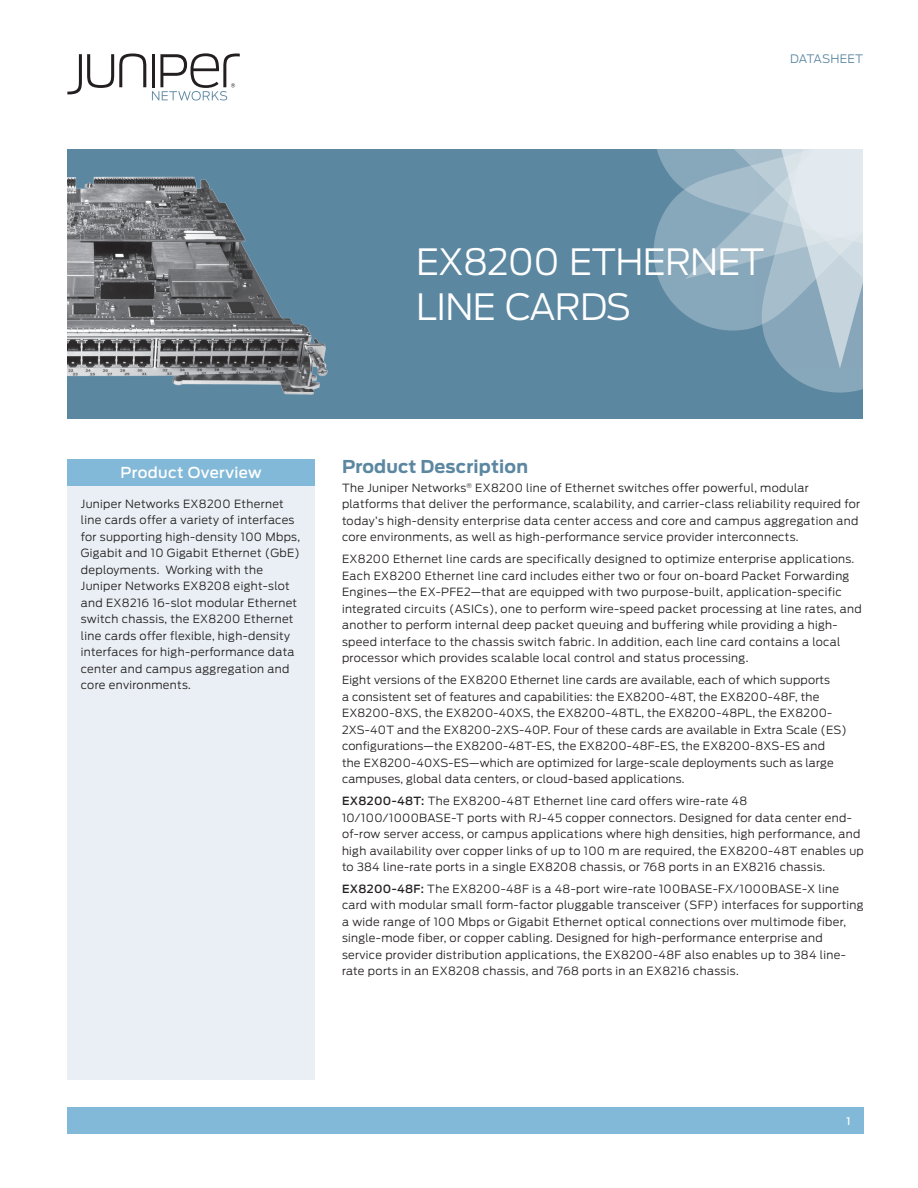
<style>
.page{position:relative;width:918px;height:1188px;background:#fff}
.page>*{position:absolute;margin:0;border:0;box-sizing:border-box;transform-origin:0 0}
.t1{font:300 36px/45px "Antenna";letter-spacing:-.02em;color:#fff}
.t2{font:700 17.7px "Antenna";letter-spacing:.01em;color:#5c87a1}
.t3{font:500 15px "Antenna";letter-spacing:.03em;color:#fff}
.t4{font:300 11.7px "Antenna";letter-spacing:.01em;color:#5c87a1}
.t5{font:300 11.25px/16.5px "Antenna";letter-spacing:.03em;color:#231f20}
.t6{font:500 10.5px "Antenna";color:#fff}
.s1{font-weight:500}
</style>
<div class="page">
<div style="left:68px;top:1107px;width:796px;height:27px;background:#83b9d8"></div>
<svg style="left:67px;top:54px;width:79px;height:40px"></svg>
<svg style="left:152px;top:53px;width:88px;height:48px"></svg>
<div style="left:68px;top:149px;width:795px;height:270px;background:#5c87a1"></div>
<svg style="left:654px;top:149px;width:209px;height:243px"></svg>
<div style="left:67px;top:459px;width:248px;height:27px;background:#83b9d8"></div>
<div style="left:67px;top:486px;width:248px;height:594px;background:#e9eff4"></div>
<img style="left:67px;top:176px;width:261px;height:243px">
<p class="t4" style="left:790px;top:52px;width:74px">DATASHEET</p>
<h1 class="t1" style="left:416px;top:240px;width:252px">EX8200 Ethernet<br>Line</h1>
<h1 class="t1" style="left:505px;top:285px;width:51px">Cards</h1>
<h3 class="t3" style="left:121px;top:464px;width:143px">Product Overview</h3>
<p class="t5" style="left:81px;top:496px;width:221px">Juniper Networks EX8200 Ethernet line cards offer a variety of interfaces for supporting high-density 100 Mbps, Gigabit and 10 Gigabit Ethernet (GbE) deployments. Working with the Juniper Networks EX8208 eight-slot and EX8216 16-slot modular Ethernet switch chassis, the EX8200 Ethernet line cards offer flexible, high-density interfaces for high-performance data center and campus aggregation and core environments.</p>
<h2 class="t2" style="left:342px;top:456px;width:188px">Product Description</h2>
<p class="t5" style="left:342px;top:479px;width:520px">The Juniper Networks<sup>®</sup> EX8200 line of Ethernet switches offer powerful, modular platforms that deliver the performance, scalability, and carrier-class reliability required for today’s high-density enterprise data center access and core and campus aggregation and core environments, as well as high-performance service provider interconnects.</p>
<p class="t5" style="left:342px;top:551px;width:521px">EX8200 Ethernet line cards are specifically designed to optimize enterprise applications.<br>Each EX8200 Ethernet line card includes either two or four on-board Packet Forwarding Engines—the EX-PFE2—that are equipped with two purpose-built, application-specific integrated circuits (ASICs), one to perform wire-speed packet processing at line rates, and another to perform internal deep packet queuing and buffering while providing a high&shy;speed interface to the chassis switch fabric. In addition, each line card contains a local processor which provides scalable local control and status processing.</p>
<p class="t5" style="left:342px;top:672px;width:506px">Eight versions of the EX8200 Ethernet line cards are available, each of which supports<br>a consistent set of features and capabilities: the EX8200-48T, the EX8200-48F, the EX8200-8XS, the EX8200-40XS, the EX8200-48TL, the EX8200-48PL, the EX8200- 2XS-40T and the EX8200-2XS-40P. Four of these cards are available in Extra Scale (ES) configurations—the EX8200-48T-ES, the EX8200-48F-ES, the EX8200-8XS-ES and<br>the EX8200-40XS-ES—which are optimized for large-scale deployments such as large campuses, global data centers, or cloud-based applications.</p>
<p class="t5" style="left:342px;top:793px;width:523px"><span class="s1">EX8200-48T:</span> The EX8200-48T Ethernet line card offers wire-rate 48<br>10/100/1000BASE-T ports with RJ-45 copper connectors. Designed for data center end&shy;of-row server access, or campus applications where high densities, high performance, and high availability over copper links of up to 100 m are required, the EX8200-48T enables up to 384 line-rate ports in a single EX8208 chassis, or 768 ports in an EX8216 chassis.</p>
<p class="t5" style="left:342px;top:881px;width:523px"><span class="s1">EX8200-48F:</span> The EX8200-48F is a 48-port wire-rate 100BASE-FX/1000BASE-X line card with modular small form-factor pluggable transceiver (SFP) interfaces for supporting a wide range of 100 Mbps or Gigabit Ethernet optical connections over multimode fiber, single-mode fiber, or copper cabling. Designed for high-performance enterprise and service provider distribution applications, the EX8200-48F also enables up to 384 line&shy;rate ports in an EX8208 chassis, and 768 ports in an EX8216 chassis.</p>
<p class="t6" style="left:846px;top:1115px;width:6px">1</p>
</div>
